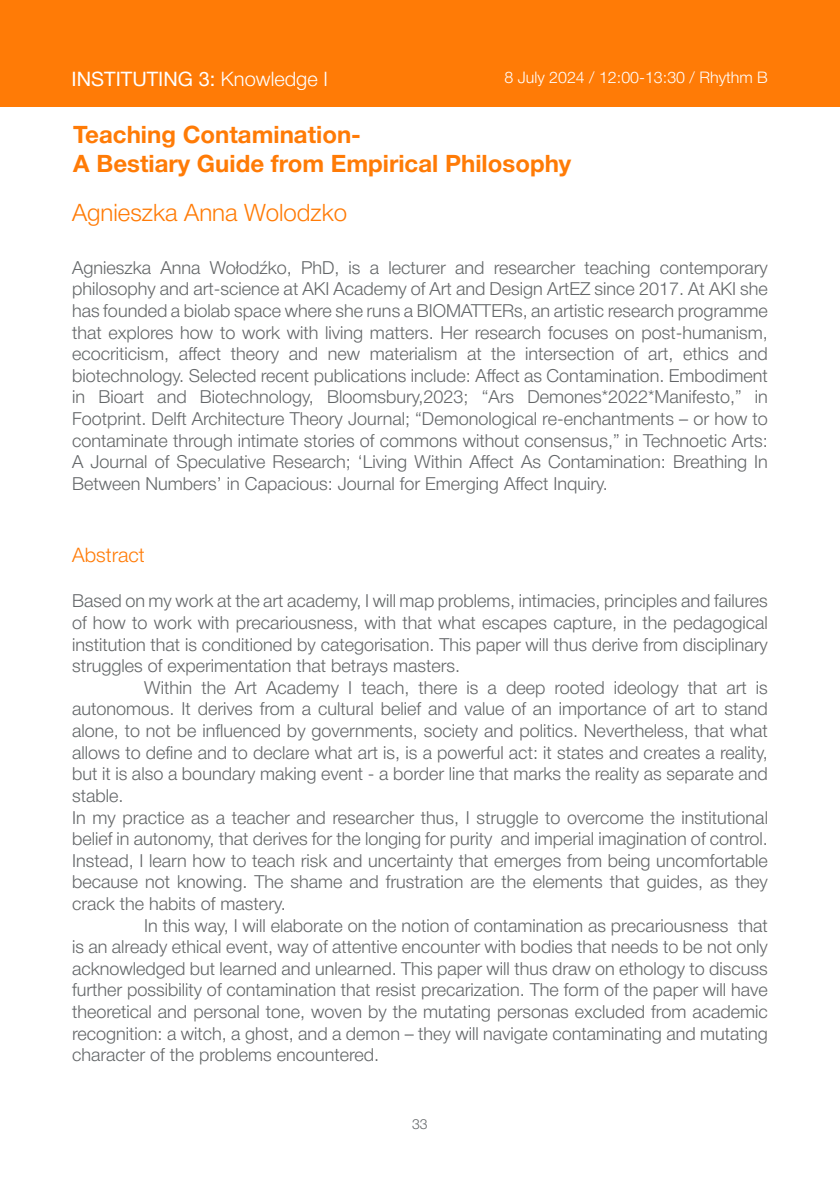
<style>
.page{position:relative;width:840px;height:1191px;background:#fff}
.page>*{position:absolute;margin:0;border:0;box-sizing:border-box;transform-origin:0 0}
.Abstracts{font:700 24px "Helvetica Neue";color:#ff7b06}
.Abstracts-2{font:300 24px "Helvetica Neue";color:#ff7b06}
.Abstracts-3{font:20px "Helvetica Neue";color:#fff}
.Abstracts-4{font:300 20px "Helvetica Neue";color:#ff7b06}
.Abstracts-5{font:300 18px/21.6px "Helvetica Neue";color:#636668;text-align:justify}
.bios{font:300 18px/21.6px "Helvetica Neue";color:#636668;text-align:justify}
.Abstracts-6{font:300 16px "Helvetica Neue";color:#fff}
.t1{font:300 14px "Helvetica Neue";color:#636668}
.s1{font-weight:300}
</style>
<div class="page">
<div style="left:0;top:0;width:839px;height:106px;background:#ff7b06"></div>
<p class="Abstracts-3" style="left:72px;top:65px;width:257px">INSTITUTING 3: <span class="s1">Knowledge I</span></p>
<p class="Abstracts-6" style="left:504px;top:65px;width:265px">8 July 2024 / 12:00-13:30 / Rhythm B</p>
<p class="Abstracts" style="left:73px;top:116px;width:289px">Teaching Contamination-</p>
<p class="Abstracts" style="left:73px;top:144px;width:499px">A Bestiary Guide from Empirical Philosophy</p>
<p class="Abstracts-2" style="left:72px;top:193px;width:276px">Agnieszka Anna Wolodzko</p>
<p class="bios" style="left:72px;top:255px;width:697px">Agnieszka Anna Wołodźko, PhD, is a lecturer and researcher teaching contemporary philosophy and art-science at AKI Academy of Art and Design ArtEZ since 2017. At AKI she has founded a biolab space where she runs a BIOMATTERs, an artistic research programme that explores how to work with living matters. Her research focuses on post-humanism, ecocriticism, affect theory and new materialism at the intersection of art, ethics and biotechnology. Selected recent publications include: Affect as Contamination. Embodiment in Bioart and Biotechnology, Bloomsbury,2023; “Ars Demones*2022*Manifesto,” in Footprint. Delft Architecture Theory Journal; “Demonological re-enchantments – or how to contaminate through intimate stories of commons without consensus,” in Technoetic Arts:<br>A Journal of Speculative Research; ‘Living Within Affect As Contamination: Breathing In Between Numbers’ in Capacious: Journal for Emerging Affect Inquiry.</p>
<p class="Abstracts-4" style="left:72px;top:538px;width:74px">Abstract</p>
<p class="Abstracts-5" style="left:72px;top:589px;width:697px">Based on my work at the art academy, I will map problems, intimacies, principles and failures of how to work with precariousness, with that what escapes capture, in the pedagogical institution that is conditioned by categorisation. This paper will thus derive from disciplinary struggles of experimentation that betrays masters.</p>
<p class="Abstracts-5" style="left:72px;top:675px;width:697px;text-indent:72px">Within the Art Academy I teach, there is a deep rooted ideology that art is autonomous. It derives from a cultural belief and value of an importance of art to stand alone, to not be influenced by governments, society and politics. Nevertheless, that what allows to define and to declare what art is, is a powerful act: it states and creates a reality, but it is also a boundary making event - a border line that marks the reality as separate and stable.</p>
<p class="Abstracts-5" style="left:72px;top:805px;width:697px">In my practice as a teacher and researcher thus, I struggle to overcome the institutional belief in autonomy, that derives for the longing for purity and imperial imagination of control.<br>Instead, I learn how to teach risk and uncertainty that emerges from being uncomfortable because not knowing. The shame and frustration are the elements that guides, as they crack the habits of mastery.</p>
<p class="Abstracts-5" style="left:72px;top:913px;width:697px;text-indent:72px">In this way, I will elaborate on the notion of contamination as precariousness that is an already ethical event, way of attentive encounter with bodies that needs to be not only acknowledged but learned and unlearned. This paper will thus draw on ethology to discuss further possibility of contamination that resist precarization. The form of the paper will have theoretical and personal tone, woven by the mutating personas excluded from academic recognition: a witch, a ghost, and a demon – they will navigate contaminating and mutating character of the problems encountered.</p>
<p class="t1" style="left:412px;top:1112px;width:17px">33</p>
</div>
